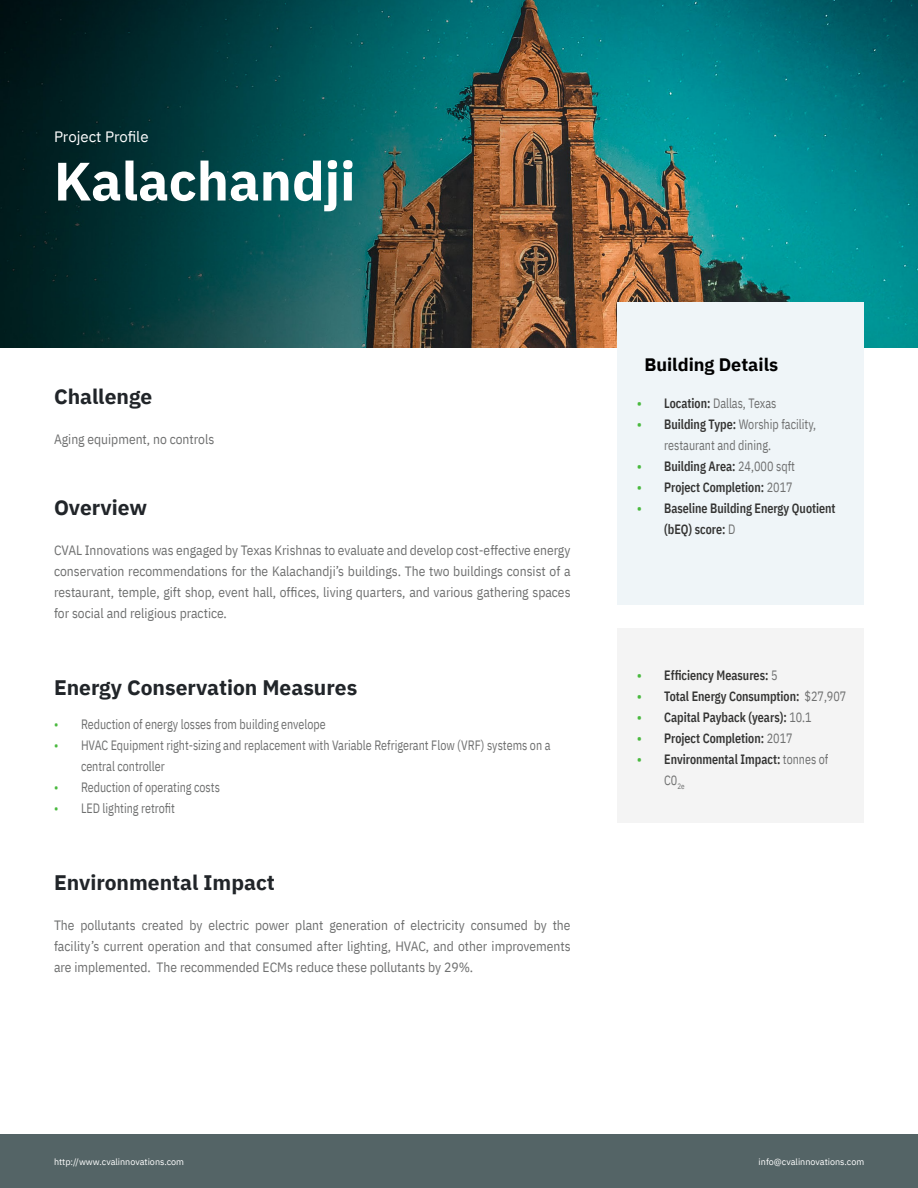
<style>
.page{position:relative;width:918px;height:1188px;background:#fff}
.page>*{position:absolute;margin:0;border:0;box-sizing:border-box;transform-origin:0 0}
.t1{font:700 54px "IBM Plex Sans";color:#fff}
.t2{font:700 21px "IBM Plex Sans";color:#212529}
.t3{font:700 18px "IBM Plex Sans";color:#000}
.t4{font:15px "IBM Plex Sans";color:#fff}
.t5{font:13.5px/21px "IBM Plex Sans Cond";color:#6f7070;text-align:justify}
.t6{font:13.5px/21px "IBM Plex Sans Cond";color:#6f7070;scale:.89 1}
.t7{font:600 13.5px/21px "IBM Plex Sans Cond";color:#343433;scale:.89 1}
.t8{font:9px "IBM Plex Sans";color:#fff}
.s1{color:#49b93e}
.s2{font-weight:600;color:#49b93e}
.s3{font-weight:600;color:#343433}
.s4{font-weight:400;color:#6f7070}
</style>
<div class="page">
<img style="left:0;top:0;width:918px;height:347px">
<div style="left:617px;top:302px;width:247px;height:303px;background:#eff5f8"></div>
<div style="left:617px;top:628px;width:247px;height:195px;background:#f4f4f4"></div>
<div style="left:0;top:1134px;width:918px;height:54px;background:#546466"></div>
<p class="t4" style="left:54px;top:125px;width:96px">Project Profile</p>
<p class="t1" style="left:54px;top:138px;width:303px">Kalachandji</p>
<p class="t2" style="left:54px;top:380px;width:100px">Challenge</p>
<p class="t5" style="left:54px;top:428px;width:162px">Aging equipment, no controls</p>
<p class="t2" style="left:54px;top:491px;width:95px">Overview</p>
<p class="t5" style="left:54px;top:539px;width:518px">CVAL Innovations was engaged by Texas Krishnas to evaluate and develop cost-effective energy conservation recommendations for the Kalachandji’s buildings. The two buildings consist of a restaurant, temple, gift shop, event hall, offices, living quarters, and various gathering spaces for social and religious practice.</p>
<p class="t2" style="left:54px;top:671px;width:305px">Energy Conservation Measures</p>
<p class="t6" style="left:54px;top:713px;width:307px"><span class="s1">•</span> Reduction of energy losses from building envelope</p>
<p class="t6" style="left:81px;top:734px;width:529px;text-indent:-27px"><span class="s1">•</span> HVAC Equipment right-sizing and replacement with Variable Refrigerant Flow (VRF) systems on a central controller</p>
<p class="t6" style="left:54px;top:776px;width:188px"><span class="s1">•</span> Reduction of operating costs</p>
<p class="t6" style="left:54px;top:797px;width:138px"><span class="s1">•</span> LED lighting retrofit</p>
<p class="t2" style="left:54px;top:866px;width:223px">Environmental Impact</p>
<p class="t5" style="left:54px;top:914px;width:518px">The pollutants created by electric power plant generation of electricity consumed by the facility’s current operation and that consumed after lighting, HVAC, and other improvements are implemented. The recommended ECMs reduce these pollutants by 29%.</p>
<p class="t3" style="left:644px;top:350px;width:135px">Building Details</p>
<p class="t6" style="left:637px;top:392px;width:158px"><span class="s2">•</span> <span class="s3">Location:</span> Dallas, Texas</p>
<p class="t6" style="left:664px;top:413px;width:172px;text-indent:-27px"><span class="s2">•</span> <span class="s3">Building Type:</span> Worship facility, restaurant and dining.</p>
<p class="t7" style="left:637px;top:455px;width:179px"><span class="s1">•</span> Building Area: <span class="s4">24,000 sqft</span></p>
<p class="t7" style="left:637px;top:476px;width:176px"><span class="s1">•</span> Project Completion: <span class="s4">2017</span></p>
<p class="t7" style="left:664px;top:497px;width:194px;text-indent:-27px"><span class="s1">•</span> Baseline Building Energy Quotient (bEQ) score: <span class="s4">D</span></p>
<p class="t7" style="left:637px;top:663px;width:159px"><span class="s1">•</span> Efficiency Measures: <span class="s4">5</span></p>
<p class="t7" style="left:637px;top:684px;width:237px"><span class="s1">•</span> Total Energy Consumption: <span class="s4">$27,907</span></p>
<p class="t7" style="left:637px;top:705px;width:198px"><span class="s1">•</span> Capital Payback (years): <span class="s4">10.1</span></p>
<p class="t7" style="left:637px;top:726px;width:176px"><span class="s1">•</span> Project Completion: <span class="s4">2017</span></p>
<p class="t7" style="left:664px;top:747px;width:186px;text-indent:-27px"><span class="s1">•</span> Environmental Impact: <span class="s4">tonnes of<br>C0</span><sub>2e</sub></p>
<p class="t8" style="left:54px;top:1154px;width:132px">http://www.cvalinnovations.com</p>
<p class="t8" style="left:759px;top:1154px;width:107px">info@cvalinnovations.com</p>
</div>
